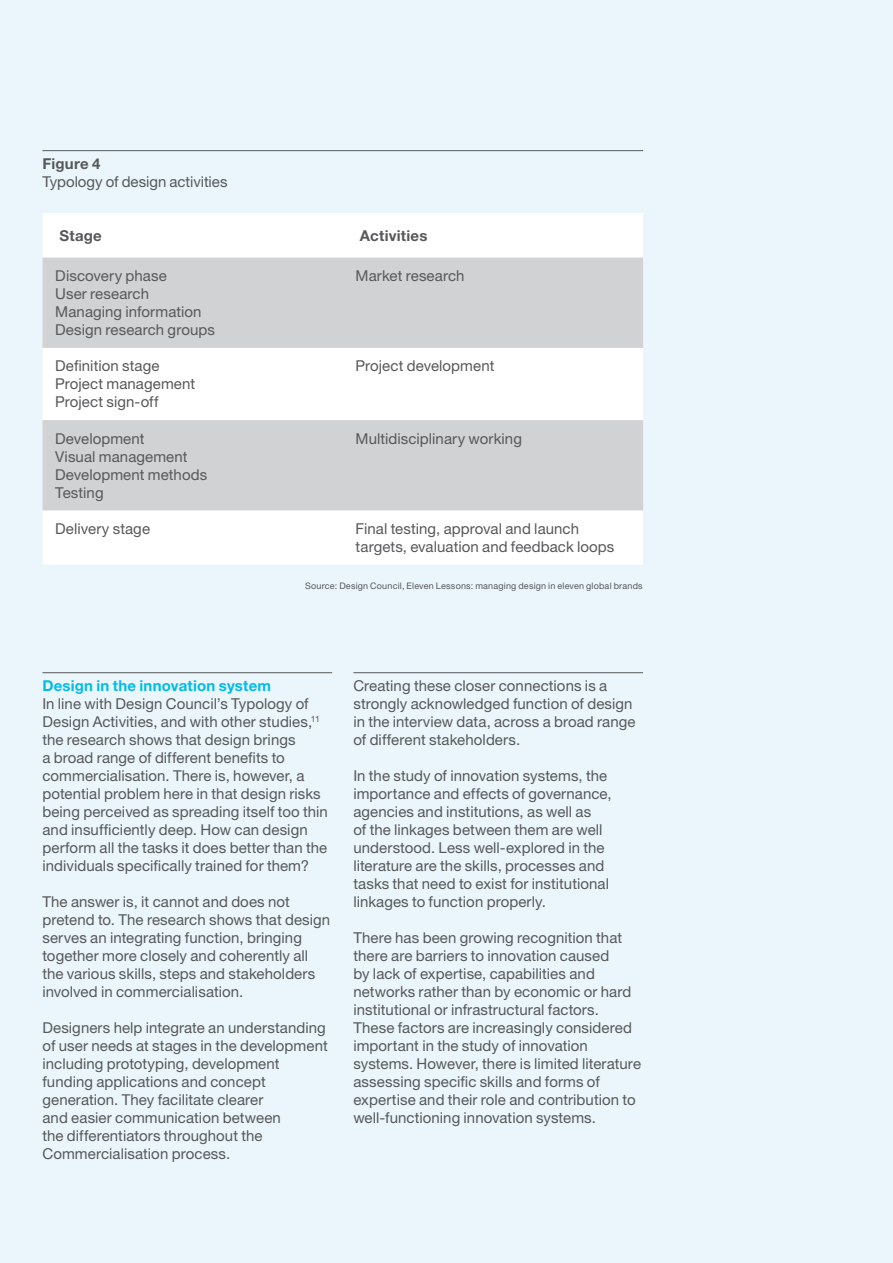
<style>
.page{position:relative;width:893px;height:1263px;background:#eaf6fb}
.page>*{position:absolute;margin:0;border:0;box-sizing:border-box;transform-origin:0 0}
.t1{font:15px/18px "Helvetica Neue LT Pro";letter-spacing:.005em;color:#57585a}
.t2{font:700 15px "Helvetica Neue LT Pro";letter-spacing:.015em;color:#02bce5}
.t3{font:700 15px "Helvetica Neue LT Pro";letter-spacing:.015em;color:#57585a}
.t4{font:9px "Helvetica Neue LT Pro";letter-spacing:.02em;color:#57585a}
</style>
<div class="page">
<hr style="left:42px;top:150px;width:601px;height:1px;background:#57585a">
<div style="left:43px;top:213px;width:600px;height:352px;background:#fff"></div>
<svg style="left:43px;top:258px;width:600px;height:252px;background:#dedee0"></svg>
<hr style="left:42px;top:672px;width:290px;height:1px;background:#57585a">
<hr style="left:353px;top:672px;width:290px;height:1px;background:#57585a">
<p class="t3" style="left:42px;top:154px;width:59px">Figure 4</p>
<p class="t1" style="left:42px;top:172px;width:187px">Typology of design activities</p>
<p class="t3" style="left:60px;top:226px;width:44px">Stage</p>
<p class="t3" style="left:360px;top:226px;width:69px">Activities</p>
<p class="t1" style="left:55px;top:267px;width:161px">Discovery phase<br>User research<br>Managing information<br>Design research groups</p>
<p class="t1" style="left:356px;top:267px;width:110px">Market research</p>
<p class="t1" style="left:55px;top:357px;width:141px">Definition stage<br>Project management<br>Project sign-off</p>
<p class="t1" style="left:356px;top:357px;width:140px">Project development</p>
<p class="t1" style="left:55px;top:429px;width:153px">Development<br>Visual management<br>Development methods<br>Testing</p>
<p class="t1" style="left:356px;top:429px;width:168px">Multidisciplinary working</p>
<p class="t1" style="left:55px;top:519px;width:96px">Delivery stage</p>
<p class="t1" style="left:356px;top:519px;width:260px">Final testing, approval and launch targets, evaluation and feedback loops</p>
<p class="t4" style="left:305px;top:580px;width:339px">Source: Design Council, Eleven Lessons: managing design in eleven global brands</p>
<p class="t2" style="left:42px;top:676px;width:230px">Design in the innovation system</p>
<p class="t1" style="left:42px;top:694px;width:287px">In line with Design Council’s Typology of Design Activities, and with other studies,<sup>11 </sup>the research shows that design brings<br>a broad range of different benefits to commercialisation. There is, however, a potential problem here in that design risks being perceived as spreading itself too thin and insufficiently deep. How can design perform all the tasks it does better than the individuals specifically trained for them?</p>
<p class="t1" style="left:42px;top:892px;width:289px">The answer is, it cannot and does not pretend to. The research shows that design serves an integrating function, bringing together more closely and coherently all the various skills, steps and stakeholders involved in commercialisation.</p>
<p class="t1" style="left:42px;top:1018px;width:287px">Designers help integrate an understanding of user needs at stages in the development including prototyping, development funding applications and concept generation. They facilitate clearer<br>and easier communication between<br>the differentiators throughout the Commercialisation process.</p>
<p class="t1" style="left:353px;top:676px;width:284px">Creating these closer connections is a strongly acknowledged function of design in the interview data, across a broad range of different stakeholders.</p>
<p class="t1" style="left:353px;top:766px;width:260px">In the study of innovation systems, the importance and effects of governance, agencies and institutions, as well as<br>of the linkages between them are well understood. Less well-explored in the literature are the skills, processes and tasks that need to exist for institutional linkages to function properly.</p>
<p class="t1" style="left:353px;top:928px;width:289px">There has been growing recognition that there are barriers to innovation caused<br>by lack of expertise, capabilities and networks rather than by economic or hard institutional or infrastructural factors.<br>These factors are increasingly considered important in the study of innovation systems. However, there is limited literature assessing specific skills and forms of expertise and their role and contribution to well-functioning innovation systems.</p>
</div>
